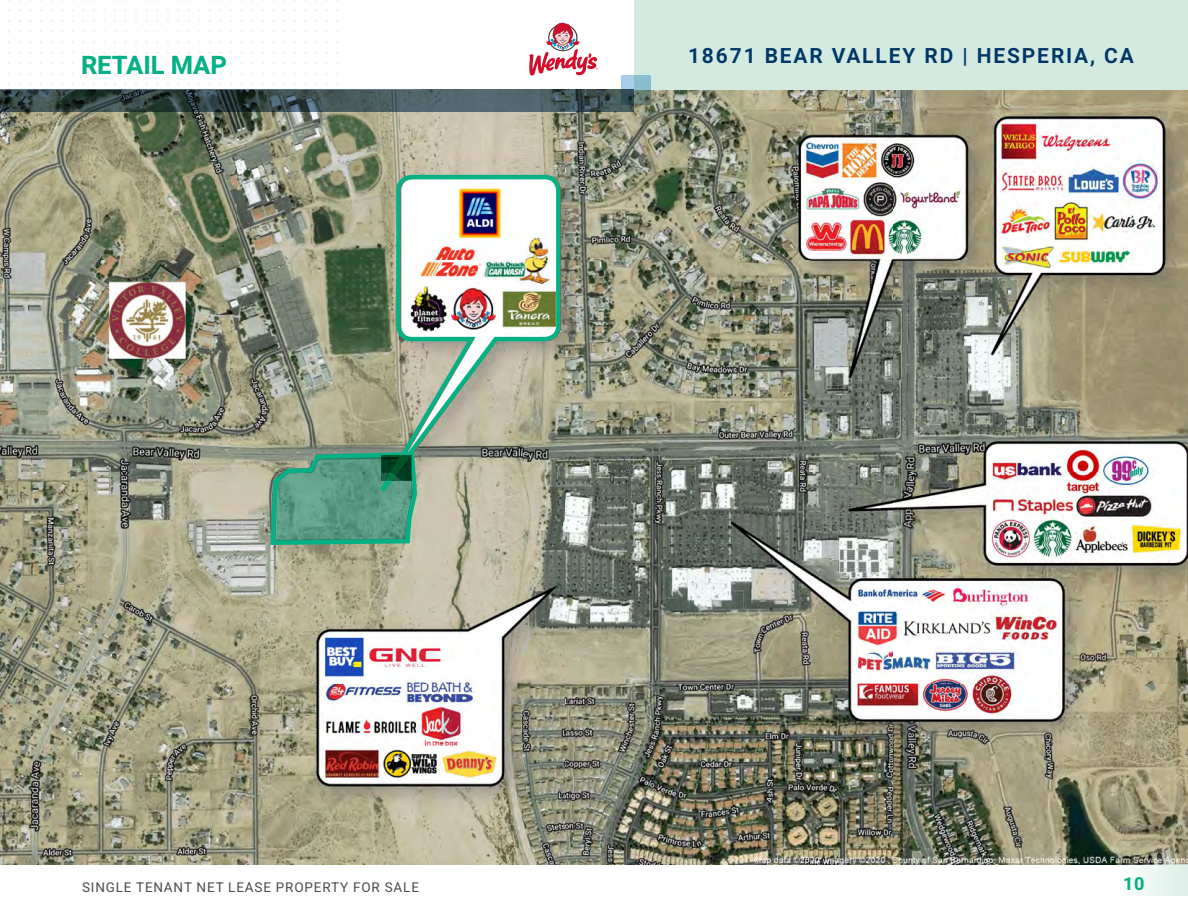
<style>
.page{position:relative;width:1188px;height:918px;background:#fff}
.page>*{position:absolute;margin:0;border:0;box-sizing:border-box;transform-origin:0 0}
.Corporate-Heading-Bo{font:700 25.5px "Heebo";color:#05b085}
.t1{font:600 21px "Heebo";letter-spacing:.09em;color:#003667}
.t2{font:700 18px "Heebo";color:#05b085}
.t3{font:13.5px "Heebo";letter-spacing:.06em;color:#4b4c4d}
</style>
<div class="page">
<svg style="left:529px;top:23px;width:69px;height:53px"></svg>
<img style="left:0;top:90px;width:1188px;height:775px">
<svg style="left:268px;top:263px;width:151px;height:350px;background:#91a189"></svg>
<img style="left:337px;top:173px;width:226px;height:385px">
<svg style="left:382px;top:455px;width:29px;height:26px"></svg>
<div style="left:634px;top:0;width:554px;height:90px;background:#d2eae0"></div>
<div style="left:1118px;top:865px;width:70px;height:31px;background:linear-gradient(to right,#fefefe,#dcefe7)"></div>
<svg style="left:0;top:90px;width:634px;height:22px;background:#3d4f52"></svg>
<svg style="left:621px;top:75px;width:29px;height:29px"></svg>
<p class="Corporate-Heading-Bo" style="left:81px;top:47px;width:147px">RETAIL MAP</p>
<h2 class="t1" style="left:688px;top:40px;width:447px">18671 BEAR VALLEY RD | HESPERIA, CA</h2>
<p class="t3" style="left:82px;top:877px;width:338px">SINGLE TENANT NET LEASE PROPERTY FOR SALE</p>
<h3 class="t2" style="left:1123px;top:871px;width:23px">10</h3>
</div>
